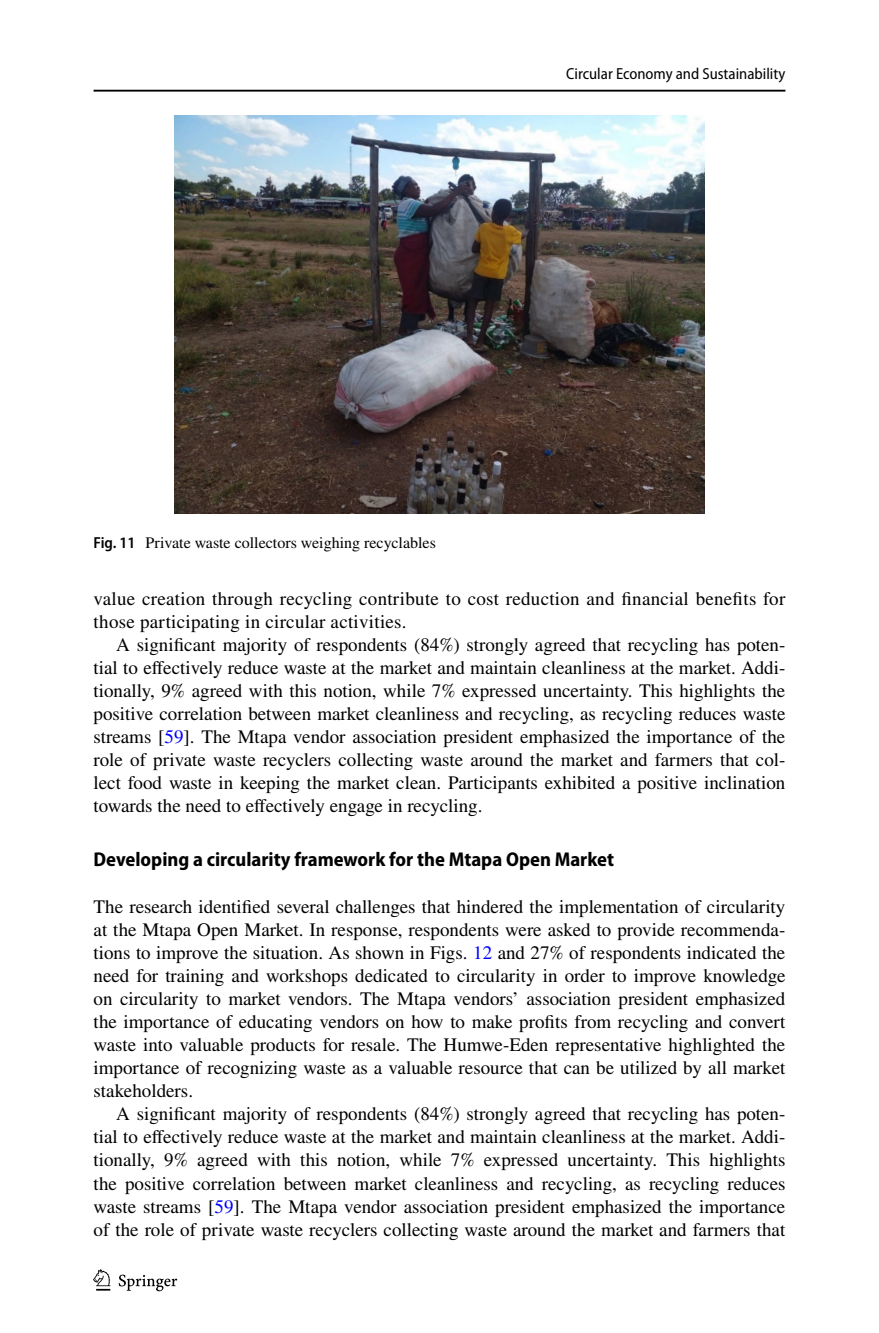
<style>
.page{position:relative;width:879px;height:1333px;background:#fff}
.page>*{position:absolute;margin:0;border:0;box-sizing:border-box;transform-origin:0 0}
.t1{font:700 semi-condensed 20px "Myriad Pro";color:#000}
.t2{font:19px/23px "STIX";color:#000;text-align:justify}
.t3{font:16px "STIX";color:#000}
.t4{font:semi-condensed 16px "Myriad Pro";color:#000}
.s1{font-family:"Myriad Pro";font-weight:600;font-stretch:semi-condensed}
.s2{color:#00f}
</style>
<div class="page">
<hr style="left:94px;top:90px;width:691px;height:2px;background:#000">
<svg style="left:93px;top:1269px;width:17px;height:21px"></svg>
<svg style="left:119px;top:1274px;width:58px;height:17px"></svg>
<img style="left:174px;top:116px;width:530px;height:397px">
<p class="t4" style="left:566px;top:65px;width:221px">Circular Economy and Sustainability</p>
<p class="t3" style="left:94px;top:531px;width:344px"><span class="s1">Fig. 11</span> Private waste collectors weighing recyclables</p>
<p class="t2" style="left:94px;top:588px;width:693px">value creation through recycling contribute to cost reduction and financial benefits for those participating in circular activities.</p>
<p class="t2" style="left:94px;top:634px;width:693px;text-indent:23px">A significant majority of respondents (84%) strongly agreed that recycling has poten&shy;tial to effectively reduce waste at the market and maintain cleanliness at the market. Addi&shy;tionally, 9% agreed with this notion, while 7% expressed uncertainty. This highlights the positive correlation between market cleanliness and recycling, as recycling reduces waste streams [<span class="s2">59</span>]. The Mtapa vendor association president emphasized the importance of the role of private waste recyclers collecting waste around the market and farmers that col&shy;lect food waste in keeping the market clean. Participants exhibited a positive inclination towards the need to effectively engage in recycling.</p>
<p class="t1" style="left:94px;top:848px;width:522px">Developing a circularity framework for the Mtapa Open Market</p>
<p class="t2" style="left:94px;top:896px;width:693px">The research identified several challenges that hindered the implementation of circularity at the Mtapa Open Market. In response, respondents were asked to provide recommenda&shy;tions to improve the situation. As shown in Figs. <span class="s2">12</span> and 27% of respondents indicated the need for training and workshops dedicated to circularity in order to improve knowledge on circularity to market vendors. The Mtapa vendors’ association president emphasized the importance of educating vendors on how to make profits from recycling and convert waste into valuable products for resale. The Humwe-Eden representative highlighted the importance of recognizing waste as a valuable resource that can be utilized by all market stakeholders.</p>
<p class="t2" style="left:94px;top:1103px;width:693px;text-indent:23px">A significant majority of respondents (84%) strongly agreed that recycling has poten&shy;tial to effectively reduce waste at the market and maintain cleanliness at the market. Addi&shy;tionally, 9% agreed with this notion, while 7% expressed uncertainty. This highlights the positive correlation between market cleanliness and recycling, as recycling reduces waste streams [<span class="s2">59</span>]. The Mtapa vendor association president emphasized the importance of the role of private waste recyclers collecting waste around the market and farmers that</p>
</div>
